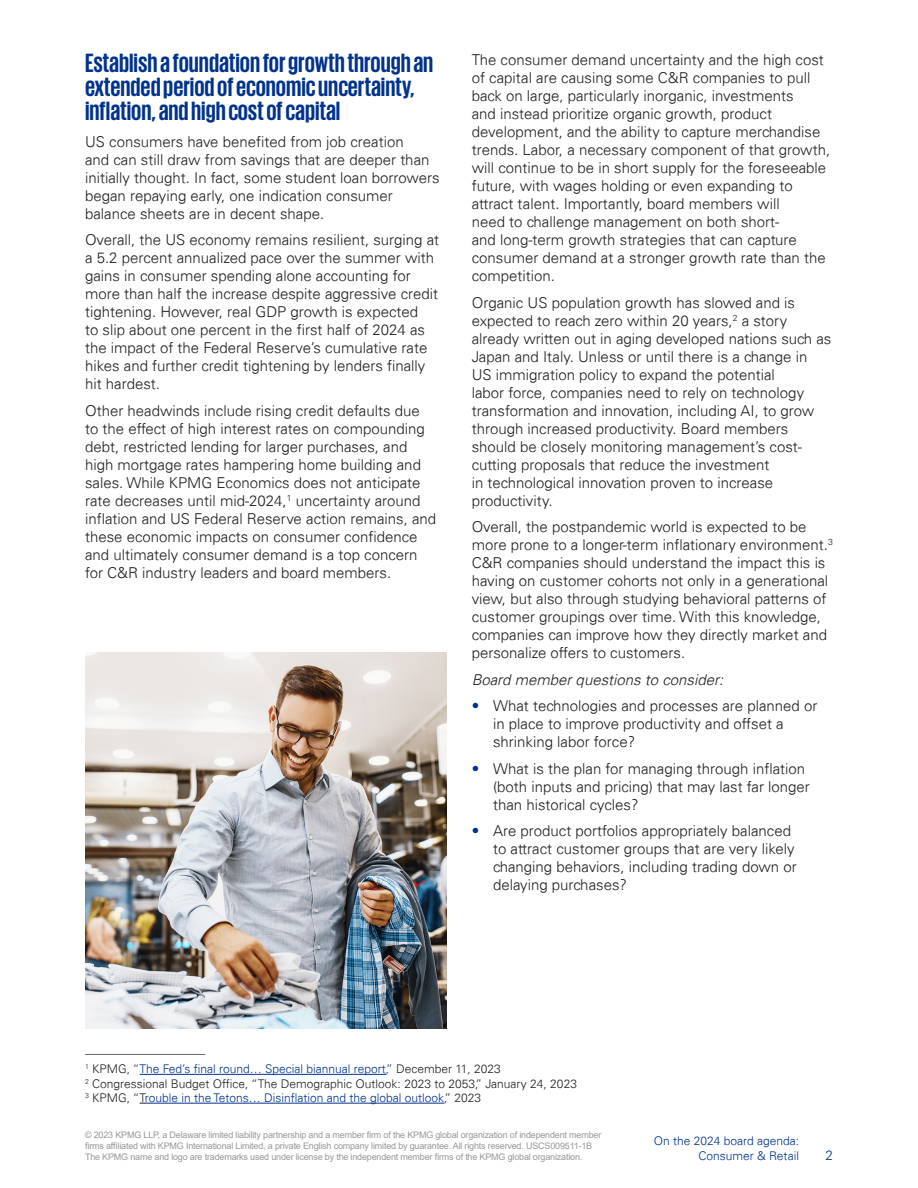
<style>
.page{position:relative;width:918px;height:1188px;background:#fff}
.page>*{position:absolute;margin:0;border:0;box-sizing:border-box;transform-origin:0 0}
.t1{font:700 27px/24px "KPMG";color:#00338d}
.t2{font:300 15px/18px "Univers 45";color:#231f20}
.t3{font:italic 300 15px "Univers 45";color:#231f20}
.t4{font:300 13.5px "Univers 45";color:#00338d}
.t5{font:300 12px/14.4px "Univers 45";color:#231f20}
.t6{font:300 12px/14.4px "Univers 45";color:#00338d;text-align:right}
.t7{font:9px/10.8px "Arial";letter-spacing:-.02em;color:#989898}
.s1{color:#00338d}
</style>
<div class="page">
<hr style="left:140px;top:1074px;width:246px;height:1px;background:#00338d">
<hr style="left:145px;top:1103px;width:299px;height:1px;background:#00338d">
<hr style="left:85px;top:1054px;width:120px;height:1px;background:#666">
<img style="left:85px;top:653px;width:361px;height:376px">
<h1 class="t1" style="left:85px;top:50px;width:350px">Establish a foundation for growth through an extended period of economic uncertainty, inflation, and high cost of capital</h1>
<p class="t2" style="left:85px;top:132px;width:356px">US consumers have benefited from job creation<br>and can still draw from savings that are deeper than initially thought. In fact, some student loan borrowers began repaying early, one indication consumer balance sheets are in decent shape.</p>
<p class="t2" style="left:85px;top:231px;width:356px">Overall, the US economy remains resilient, surging at a 5.2 percent annualized pace over the summer with gains in consumer spending alone accounting for more than half the increase despite aggressive credit tightening. However, real GDP growth is expected<br>to slip about one percent in the first half of 2024 as the impact of the Federal Reserve’s cumulative rate hikes and further credit tightening by lenders finally hit hardest.</p>
<p class="t2" style="left:85px;top:401px;width:353px">Other headwinds include rising credit defaults due to the effect of high interest rates on compounding debt, restricted lending for larger purchases, and high mortgage rates hampering home building and sales. While KPMG Economics does not anticipate rate decreases until mid-2024,<sup>1</sup> uncertainty around inflation and US Federal Reserve action remains, and these economic impacts on consumer confidence and ultimately consumer demand is a top concern for C&amp;R industry leaders and board members.</p>
<p class="t2" style="left:472px;top:51px;width:360px">The consumer demand uncertainty and the high cost of capital are causing some C&amp;R companies to pull back on large, particularly inorganic, investments<br>and instead prioritize organic growth, product development, and the ability to capture merchandise trends. Labor, a necessary component of that growth, will continue to be in short supply for the foreseeable future, with wages holding or even expanding to attract talent. Importantly, board members will<br>need to challenge management on both short-<br>and long-term growth strategies that can capture consumer demand at a stronger growth rate than the competition.</p>
<p class="t2" style="left:472px;top:293px;width:361px">Organic US population growth has slowed and is expected to reach zero within 20 years,<sup>2</sup> a story already written out in aging developed nations such as Japan and Italy. Unless or until there is a change in<br>US immigration policy to expand the potential<br>labor force, companies need to rely on technology transformation and innovation, including AI, to grow through increased productivity. Board members should be closely monitoring management’s cost&shy;cutting proposals that reduce the investment<br>in technological innovation proven to increase productivity.</p>
<p class="t2" style="left:472px;top:518px;width:363px">Overall, the postpandemic world is expected to be more prone to a longer-term inflationary environment.<sup>3<br></sup>C&amp;R companies should understand the impact this is having on customer cohorts not only in a generational view, but also through studying behavioral patterns of customer groupings over time. With this knowledge, companies can improve how they directly market and personalize offers to customers.</p>
<p class="t3" style="left:472px;top:670px;width:253px">Board member questions to consider:</p>
<p class="t2" style="left:493px;top:697px;width:326px;text-indent:-21px"><span class="s1">•</span> What technologies and processes are planned or in place to improve productivity and offset a shrinking labor force?</p>
<p class="t2" style="left:493px;top:759px;width:318px;text-indent:-21px"><span class="s1">•</span> What is the plan for managing through inflation (both inputs and pricing) that may last far longer than historical cycles?</p>
<p class="t2" style="left:493px;top:822px;width:305px;text-indent:-21px"><span class="s1">•</span> Are product portfolios appropriately balanced to attract customer groups that are very likely changing behaviors, including trading down or delaying purchases?</p>
<p class="t5" style="left:85px;top:1062px;width:493px"><sup>1</sup> KPMG<span class="s1">, “The Fed’s final round… Special biannual report,”</span> December 11, 2023<br><sup>2</sup> Congressional Budget Office, “The Demographic Outlook: 2023 to 2053,” January 24, 2023<br><sup>3</sup> KPMG, “T<span class="s1">rouble in the Tetons… Disinflation and the global outlook</span>,” 2023</p>
<p class="t7" style="left:85px;top:1129px;width:518px">© 2023 KPMG LLP, a Delaware limited liability partnership and a member firm of the KPMG global organization of independent member firms affiliated with KPMG International Limited, a private English company limited by guarantee. All rights reserved. USCS009511-1B<br>The KPMG name and logo are trademarks used under license by the independent member firms of the KPMG global organization.</p>
<p class="t6" style="left:654px;top:1134px;width:147px">On the 2024 board agenda:<br>Consumer &amp; Retail</p>
<p class="t4" style="left:825px;top:1147px;width:9px">2</p>
</div>
